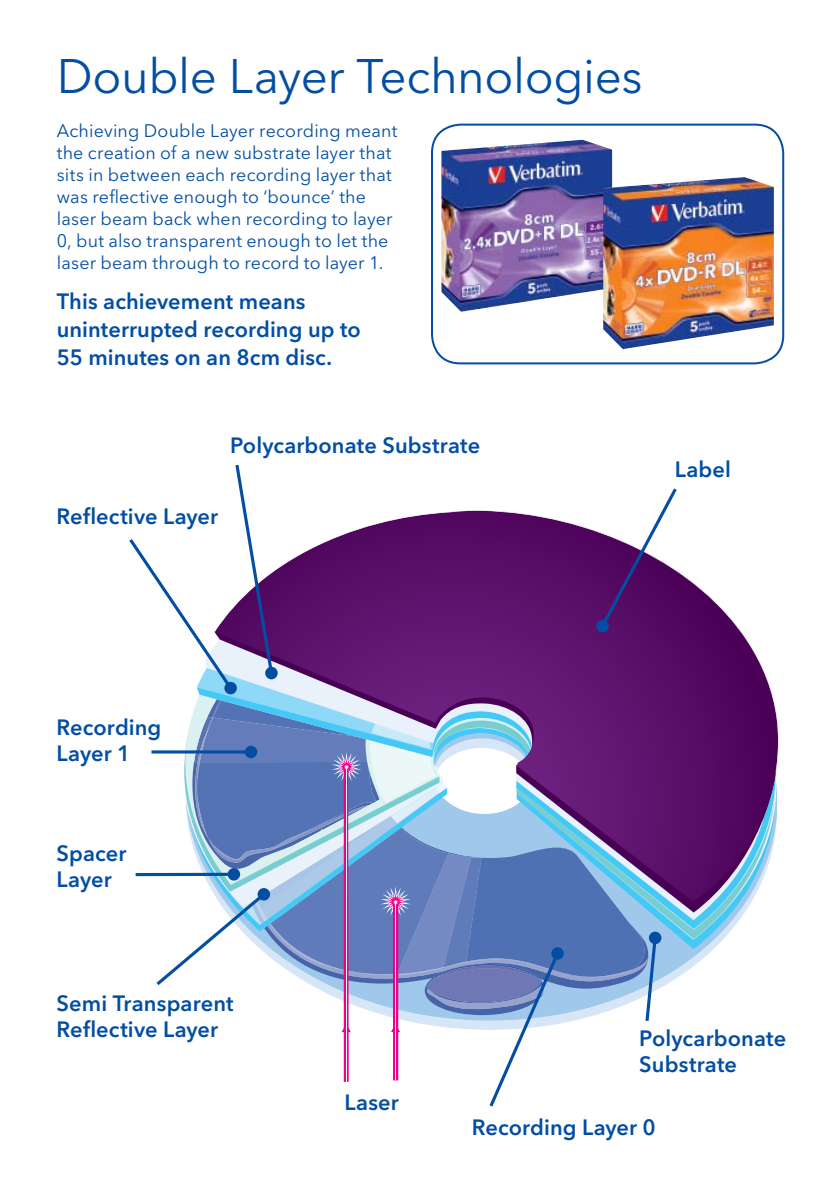
<style>
.page{position:relative;width:840px;height:1191px;background:#fff}
.page>*{position:absolute;margin:0;border:0;box-sizing:border-box;transform-origin:0 0}
.t1{font:48px "Avenir Next LT Pro";letter-spacing:-.01em;color:#034ea2}
.t2{font:600 22px/26.4px "Avenir Next LT Pro";letter-spacing:.005em;color:#034ea2}
.t3{font:18px/22px "Avenir Next LT Pro";letter-spacing:.01em;color:#034ea2}
</style>
<div class="page">
<div style="left:431px;top:124px;width:352px;height:240px;border:2px solid #034ea2;border-radius:28px"></div>
<img style="left:441px;top:140px;width:170px;height:172px">
<img style="left:603px;top:177px;width:170px;height:172px">
<svg style="left:679px;top:572px;width:99px;height:404px"></svg>
<svg style="left:129px;top:464px;width:550px;height:643px"></svg>
<div style="left:648px;top:931px;width:13px;height:13px;background:#034ea2;border-radius:50%"></div>
<p class="t1" style="left:57px;top:57px;width:587px">Double Layer Technologies</p>
<p class="t3" style="left:57px;top:122px;width:342px">Achieving Double Layer recording meant the creation of a new substrate layer that sits in between each recording layer that was reflective enough to ‘bounce’ the laser beam back when recording to layer 0, but also transparent enough to let the laser beam through to record to layer 1.</p>
<p class="t2" style="left:57px;top:289px;width:305px;line-height:28px">This achievement means uninterrupted recording up to<br>55 minutes on an 8cm disc.</p>
<p class="t2" style="left:230px;top:434px;width:251px">Polycarbonate Substrate</p>
<p class="t2" style="left:57px;top:505px;width:163px">Reflective Layer</p>
<p class="t2" style="left:57px;top:716px;width:106px">Recording<br>Layer 1</p>
<p class="t2" style="left:57px;top:842px;width:71px">Spacer<br>Layer</p>
<p class="t2" style="left:57px;top:991px;width:178px">Semi Transparent<br>Reflective Layer</p>
<p class="t2" style="left:344px;top:1091px;width:56px">Laser</p>
<p class="t2" style="left:674px;top:458px;width:58px">Label</p>
<p class="t2" style="left:639px;top:1027px;width:148px">Polycarbonate<br>Substrate</p>
<p class="t2" style="left:471px;top:1116px;width:185px">Recording Layer 0</p>
</div>
